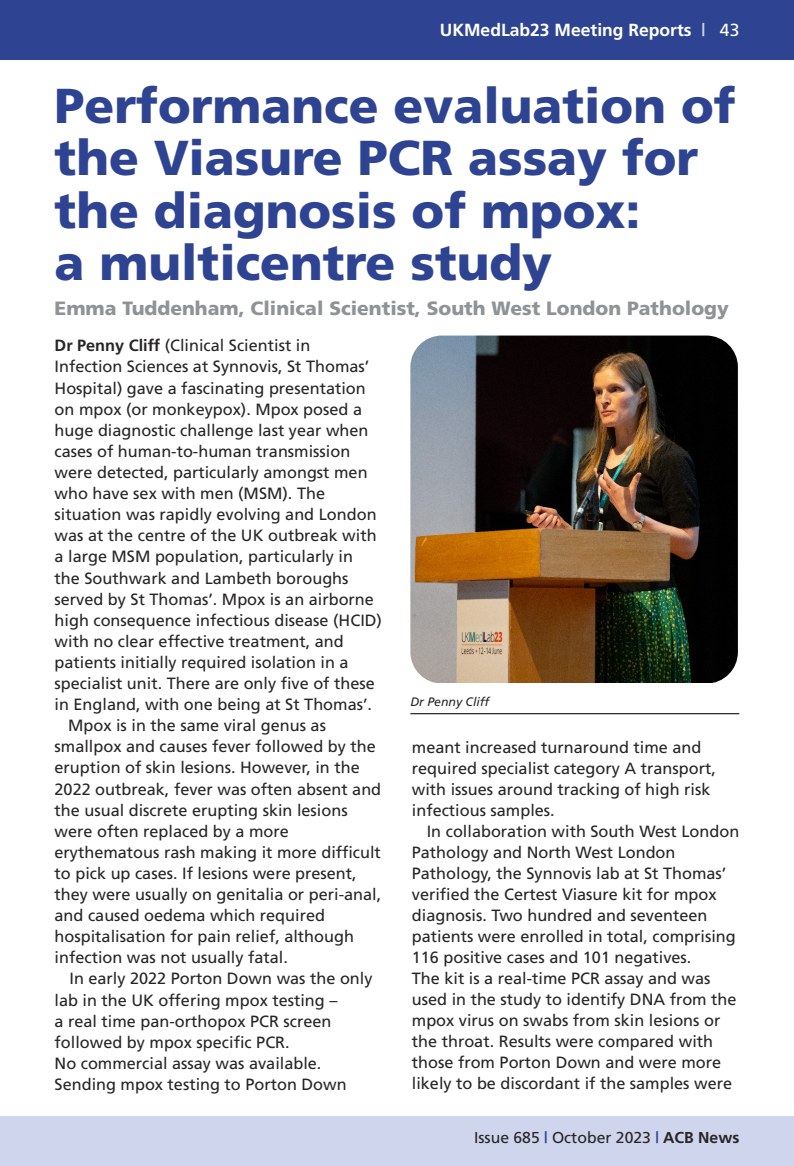
<style>
.page{position:relative;width:794px;height:1166px;background:#fff}
.page>*{position:absolute;margin:0;border:0;box-sizing:border-box;transform-origin:0 0}
.t1{font:900 49px/52.5px "Frutiger";color:#2e4492}
.t2{font:900 19.25px "Frutiger";color:#909396}
.t3{font:700 17.5px "Frutiger";color:#fff}
.t4{font:16.28px/21px "Frutiger";color:#272526}
.t5{font:15.75px "Frutiger";color:#272526}
.t6{font:italic 12.25px "Frutiger";color:#272526}
.s1{color:#cfd5ec}
.s2{font-weight:400}
.s3{font-weight:700}
.s4{font-weight:700;color:#2e4492}
</style>
<div class="page">
<div style="left:0;top:0;width:794px;height:60px;background:#2e4492"></div>
<div style="left:0;top:1116px;width:794px;height:50px;background:#cfd5ec"></div>
<img style="left:410px;top:335px;width:328px;height:348px;border-radius:32px">
<hr style="left:410px;top:713px;width:329px;height:1px;background:#272526">
<p class="t3" style="left:440px;top:23px;width:301px">UKMedLab23 Meeting Reports <span class="s1">|</span> <span class="s2">43</span></p>
<h1 class="t1" style="left:55px;top:83px;width:682px">Performance evaluation of the Viasure PCR assay for the diagnosis of mpox:<br>a multicentre study</h1>
<p class="t2" style="left:55px;top:301px;width:676px">Emma Tuddenham, Clinical Scientist, South West London Pathology</p>
<p class="t4" style="left:55px;top:336px;width:257px"><span class="s3">Dr Penny Cliff</span> (Clinical Scientist in</p>
<p class="t4" style="left:55px;top:358px;width:316px">Infection Sciences at Synnovis, St Thomas’</p>
<p class="t4" style="left:55px;top:379px;width:313px">Hospital) gave a fascinating presentation</p>
<p class="t4" style="left:55px;top:400px;width:309px">on mpox (or monkeypox). Mpox posed a</p>
<p class="t4" style="left:55px;top:421px;width:315px">huge diagnostic challenge last year when</p>
<p class="t4" style="left:55px;top:442px;width:297px">cases of human-to-human transmission</p>
<p class="t4" style="left:55px;top:463px;width:314px">were detected, particularly amongst men</p>
<p class="t4" style="left:55px;top:484px;width:272px">who have sex with men (MSM). The</p>
<p class="t4" style="left:55px;top:505px;width:323px">situation was rapidly evolving and London</p>
<p class="t4" style="left:55px;top:526px;width:323px">was at the centre of the UK outbreak with</p>
<p class="t4" style="left:55px;top:547px;width:300px">a large MSM population, particularly in</p>
<p class="t4" style="left:55px;top:568px;width:295px">the Southwark and Lambeth boroughs</p>
<p class="t4" style="left:55px;top:590px;width:321px">served by St Thomas’. Mpox is an airborne</p>
<p class="t4" style="left:55px;top:611px;width:329px">high consequence infectious disease (HCID)</p>
<p class="t4" style="left:55px;top:632px;width:291px">with no clear effective treatment, and</p>
<p class="t4" style="left:55px;top:653px;width:295px">patients initially required isolation in a</p>
<p class="t4" style="left:55px;top:674px;width:322px">specialist unit. There are only five of these</p>
<p class="t4" style="left:55px;top:695px;width:319px">in England, with one being at St Thomas’.</p>
<p class="t4" style="left:68px;top:716px;width:259px">Mpox is in the same viral genus as</p>
<p class="t4" style="left:55px;top:737px;width:323px">smallpox and causes fever followed by the</p>
<p class="t4" style="left:55px;top:758px;width:307px">eruption of skin lesions. However, in the</p>
<p class="t4" style="left:55px;top:779px;width:328px">2022 outbreak, fever was often absent and</p>
<p class="t4" style="left:55px;top:801px;width:295px">the usual discrete erupting skin lesions</p>
<p class="t4" style="left:55px;top:822px;width:236px">were often replaced by a more</p>
<p class="t4" style="left:55px;top:843px;width:328px">erythematous rash making it more difficult</p>
<p class="t4" style="left:55px;top:864px;width:304px">to pick up cases. If lesions were present,</p>
<p class="t4" style="left:55px;top:885px;width:328px">they were usually on genitalia or peri-anal,</p>
<p class="t4" style="left:55px;top:906px;width:272px">and caused oedema which required</p>
<p class="t4" style="left:55px;top:927px;width:301px">hospitalisation for pain relief, although</p>
<p class="t4" style="left:55px;top:948px;width:235px">infection was not usually fatal.</p>
<p class="t4" style="left:69px;top:969px;width:304px">In early 2022 Porton Down was the only</p>
<p class="t4" style="left:55px;top:990px;width:284px">lab in the UK offering mpox testing –</p>
<p class="t4" style="left:55px;top:1012px;width:278px">a real time pan-orthopox PCR screen</p>
<p class="t4" style="left:55px;top:1033px;width:237px">followed by mpox specific PCR.</p>
<p class="t4" style="left:55px;top:1054px;width:268px">No commercial assay was available.</p>
<p class="t4" style="left:55px;top:1075px;width:294px">Sending mpox testing to Porton Down</p>
<p class="t6" style="left:410px;top:696px;width:80px">Dr Penny Cliff</p>
<p class="t4" style="left:412px;top:738px;width:305px">meant increased turnaround time and required specialist category A transport, with issues around tracking of high risk infectious samples.</p>
<p class="t4" style="left:412px;top:822px;width:329px;text-indent:15px">In collaboration with South West London Pathology and North West London Pathology, the Synnovis lab at St Thomas’ verified the Certest Viasure kit for mpox diagnosis. Two hundred and seventeen patients were enrolled in total, comprising 116 positive cases and 101 negatives.<br>The kit is a real-time PCR assay and was used in the study to identify DNA from the mpox virus on swabs from skin lesions or the throat. Results were compared with those from Porton Down and were more likely to be discordant if the samples were</p>
<p class="t5" style="left:474px;top:1131px;width:267px">Issue 685 <span class="s4">|</span> October 2023 <span class="s4">|</span> <span class="s3">ACB News</span></p>
</div>
